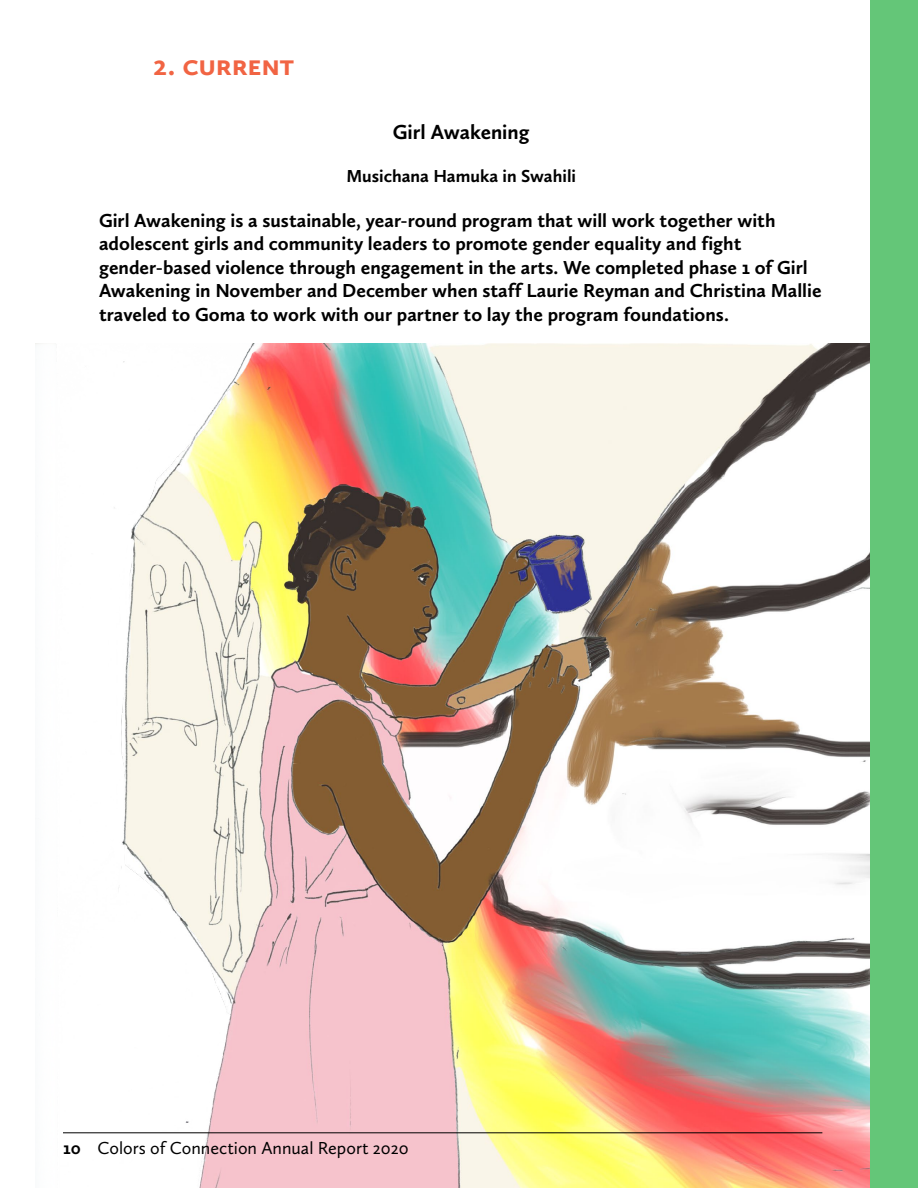
<style>
.page{position:relative;width:918px;height:1188px;background:#fff}
.page>*{position:absolute;margin:0;border:0;box-sizing:border-box;transform-origin:0 0}
.t1{font:700 30px "Calluna Sans";letter-spacing:-.01em;color:#f16443}
.t2{font:700 21px "Calluna Sans";letter-spacing:-.005em;color:#000}
.t3{font:700 19.5px/23.4px "Calluna Sans";color:#000}
.t4{font:18px "Calluna Sans";color:#000}
.t5{font:700 18px "Calluna Sans";color:#000}
.s1{font-weight:700}
</style>
<div class="page">
<img style="left:35px;top:344px;width:835px;height:844px">
<div style="left:870px;top:0;width:48px;height:1188px;background:#64c678"></div>
<hr style="left:63px;top:1133px;width:759px;height:1px;background:#000">
<h1 class="t1" style="left:153px;top:46px;width:143px">2. Current</h1>
<p class="t2" style="left:393px;top:119px;width:138px">Girl Awakening</p>
<p class="t5" style="left:346px;top:165px;width:231px">Musichana Hamuka in Swahili</p>
<p class="t3" style="left:99px;top:208px;width:724px">Girl Awakening is a sustainable, year-round program that will work together with adolescent girls and community leaders to promote gender equality and fight gender-based violence through engagement in the arts. We completed phase 1 of Girl Awakening in November and December when staff Laurie Reyman and Christina Mallie traveled to Goma to work with our partner to lay the program foundations.</p>
<p class="t4" style="left:63px;top:1137px;width:347px"><span class="s1">10</span> Colors of Connection Annual Report 2020</p>
</div>
